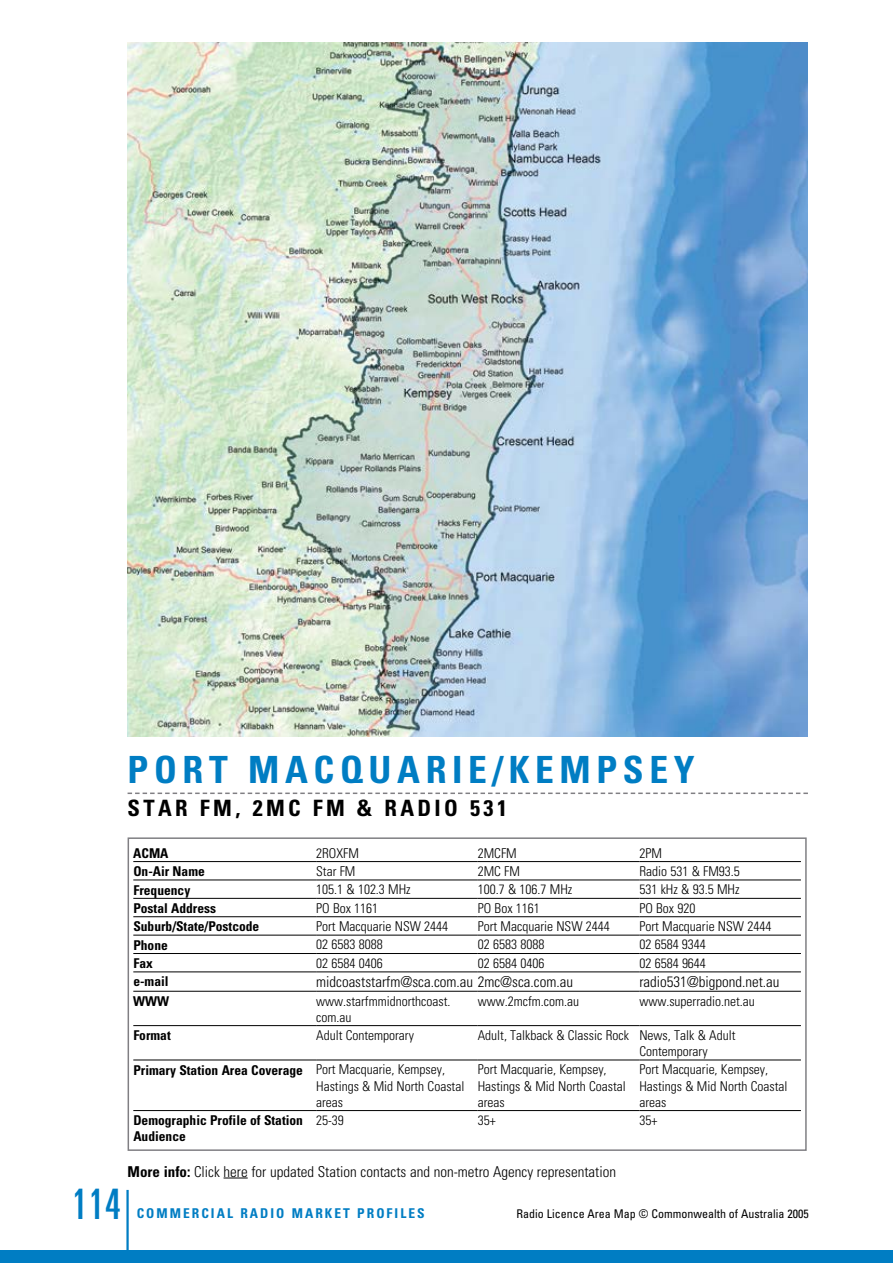
<style>
.page{position:relative;width:893px;height:1263px;background:#fff}
.page>*{position:absolute;margin:0;border:0;box-sizing:border-box;transform-origin:0 0}
.t1{font:ultra-condensed 42px "Univers";color:#007dc3}
.t2{font:700 condensed 37.5px "Univers";letter-spacing:.15em;color:#007dc3}
.t3{font:700 condensed 22.5px "Univers";color:#000}
.t4{font:300 condensed 15px "Univers";color:#000}
.t5{font:300 condensed 13.5px/16.2px "Univers";color:#000}
.t6{font:700 condensed 13.5px/16.2px "Univers";color:#000}
.t7{font:700 condensed 13.5px "Univers";letter-spacing:.15em;color:#007dc3}
.t8{font:condensed 12px "Univers";color:#000}
.s1{font-weight:700}
</style>
<div class="page">
<hr style="left:126px;top:1190px;width:3px;height:73px;background:#007dc3">
<div style="left:0;top:1250px;width:893px;height:13px;background:#007dc3"></div>
<svg style="left:224px;top:1177px;width:24px;height:1px"></svg>
<img style="left:128px;top:43px;width:680px;height:694px">
<hr style="left:133px;top:861px;width:183px;height:1px;background:#000">
<hr style="left:316px;top:861px;width:162px;height:1px;background:#000">
<hr style="left:478px;top:861px;width:161px;height:1px;background:#000">
<hr style="left:639px;top:861px;width:162px;height:1px;background:#000">
<hr style="left:133px;top:879px;width:183px;height:1px;background:#000">
<hr style="left:316px;top:879px;width:162px;height:1px;background:#000">
<hr style="left:478px;top:879px;width:161px;height:1px;background:#000">
<hr style="left:639px;top:879px;width:162px;height:1px;background:#000">
<hr style="left:133px;top:898px;width:183px;height:1px;background:#000">
<hr style="left:316px;top:898px;width:162px;height:1px;background:#000">
<hr style="left:478px;top:898px;width:161px;height:1px;background:#000">
<hr style="left:639px;top:898px;width:162px;height:1px;background:#000">
<hr style="left:133px;top:916px;width:183px;height:1px;background:#000">
<hr style="left:316px;top:916px;width:162px;height:1px;background:#000">
<hr style="left:478px;top:916px;width:161px;height:1px;background:#000">
<hr style="left:639px;top:916px;width:162px;height:1px;background:#000">
<hr style="left:133px;top:935px;width:183px;height:1px;background:#000">
<hr style="left:316px;top:935px;width:162px;height:1px;background:#000">
<hr style="left:478px;top:935px;width:161px;height:1px;background:#000">
<hr style="left:639px;top:935px;width:162px;height:1px;background:#000">
<hr style="left:133px;top:953px;width:183px;height:1px;background:#000">
<hr style="left:316px;top:953px;width:162px;height:1px;background:#000">
<hr style="left:478px;top:953px;width:161px;height:1px;background:#000">
<hr style="left:639px;top:953px;width:162px;height:1px;background:#000">
<hr style="left:133px;top:971px;width:183px;height:1px;background:#000">
<hr style="left:316px;top:971px;width:162px;height:1px;background:#000">
<hr style="left:478px;top:971px;width:161px;height:1px;background:#000">
<hr style="left:639px;top:971px;width:162px;height:1px;background:#000">
<hr style="left:133px;top:991px;width:183px;height:1px;background:#000">
<hr style="left:316px;top:991px;width:162px;height:1px;background:#000">
<hr style="left:478px;top:991px;width:161px;height:1px;background:#000">
<hr style="left:639px;top:991px;width:162px;height:1px;background:#000">
<hr style="left:133px;top:1025px;width:183px;height:1px;background:#000">
<hr style="left:316px;top:1025px;width:162px;height:1px;background:#000">
<hr style="left:478px;top:1025px;width:161px;height:1px;background:#000">
<hr style="left:639px;top:1025px;width:162px;height:1px;background:#000">
<hr style="left:133px;top:1059px;width:183px;height:1px;background:#000">
<hr style="left:316px;top:1059px;width:162px;height:1px;background:#000">
<hr style="left:478px;top:1059px;width:161px;height:1px;background:#000">
<hr style="left:639px;top:1059px;width:162px;height:1px;background:#000">
<hr style="left:133px;top:1110px;width:183px;height:1px;background:#000">
<hr style="left:316px;top:1110px;width:162px;height:1px;background:#000">
<hr style="left:478px;top:1110px;width:161px;height:1px;background:#000">
<hr style="left:639px;top:1110px;width:162px;height:1px;background:#000">
<div style="left:128px;top:837px;width:679px;height:314px;border:2px solid #807f83"></div>
<svg style="left:128px;top:792px;width:680px;height:2px"></svg>
<h2 class="t2" style="left:128px;top:747px;width:564px">Port M acquarie/Kempsey</h2>
<h3 class="t3" style="left:128px;top:794px;width:16px">STAR</h3>
<h3 class="t3" style="left:200px;top:794px;width:129px">FM , 2MC FM</h3>
<h3 class="t3" style="left:357px;top:794px;width:43px">&amp; RADIO</h3>
<h3 class="t3" style="left:470px;top:794px;width:38px">531</h3>
<p class="t6" style="left:133px;top:845px;width:27px">ACMA</p>
<p class="t5" style="left:316px;top:844px;width:44px">2ROXFM</p>
<p class="t5" style="left:478px;top:844px;width:41px">2MCFM</p>
<p class="t5" style="left:639px;top:844px;width:24px">2PM</p>
<p class="t6" style="left:133px;top:863px;width:73px">On-Air Name</p>
<p class="t5" style="left:316px;top:863px;width:41px">Star FM</p>
<p class="t5" style="left:478px;top:863px;width:44px">2MC FM</p>
<p class="t5" style="left:639px;top:863px;width:102px">Radio 531 &amp; FM93.5</p>
<p class="t6" style="left:133px;top:881px;width:58px">Frequency</p>
<p class="t5" style="left:316px;top:881px;width:96px">105.1 &amp; 102.3 MHz</p>
<p class="t5" style="left:478px;top:881px;width:96px">100.7 &amp; 106.7 MHz</p>
<p class="t5" style="left:639px;top:881px;width:102px">531 kHz &amp; 93.5 MHz</p>
<p class="t6" style="left:133px;top:900px;width:84px">Postal Address</p>
<p class="t5" style="left:316px;top:900px;width:64px">PO Box 1161</p>
<p class="t5" style="left:478px;top:900px;width:64px">PO Box 1161</p>
<p class="t5" style="left:639px;top:900px;width:58px">PO Box 920</p>
<p class="t6" style="left:133px;top:918px;width:128px">Suburb/State/Postcode</p>
<p class="t5" style="left:316px;top:918px;width:134px">Port Macquarie NSW 2444</p>
<p class="t5" style="left:478px;top:918px;width:134px">Port Macquarie NSW 2444</p>
<p class="t5" style="left:639px;top:918px;width:134px">Port Macquarie NSW 2444</p>
<p class="t6" style="left:133px;top:937px;width:36px">Phone</p>
<p class="t5" style="left:316px;top:936px;width:68px">02 6583 8088</p>
<p class="t5" style="left:478px;top:936px;width:68px">02 6583 8088</p>
<p class="t5" style="left:639px;top:936px;width:68px">02 6584 9344</p>
<p class="t6" style="left:133px;top:955px;width:21px">Fax</p>
<p class="t5" style="left:316px;top:955px;width:68px">02 6584 0406</p>
<p class="t5" style="left:478px;top:955px;width:68px">02 6584 0406</p>
<p class="t5" style="left:639px;top:955px;width:68px">02 6584 9644</p>
<p class="t6" style="left:133px;top:973px;width:37px">e-mail</p>
<p class="t4" style="left:316px;top:973px;width:258px">midcoaststarfm@sca.com.au 2mc@sca.com.au</p>
<p class="t4" style="left:639px;top:973px;width:142px">radio531@bigpond.net.au</p>
<p class="t6" style="left:133px;top:993px;width:38px">WWW</p>
<p class="t5" style="left:316px;top:992px;width:136px">www.starfmmidnorthcoast. com.au</p>
<p class="t5" style="left:478px;top:992px;width:103px">www.2mcfm.com.au</p>
<p class="t5" style="left:639px;top:992px;width:117px">www.superradio.net.au</p>
<p class="t6" style="left:133px;top:1027px;width:39px">Format</p>
<p class="t5" style="left:316px;top:1027px;width:99px">Adult Contemporary</p>
<p class="t5" style="left:639px;top:1027px;width:98px;text-indent:-162px">Adult, Talkback &amp; Classic Rock News, Talk &amp; Adult<br>Contemporary</p>
<p class="t5" style="left:316px;top:1061px;width:150px;text-indent:-183px"><span class="s1">Primary Station Area Coverage</span> Port Macquarie, Kempsey,<br>Hastings &amp; Mid North Coastal areas</p>
<p class="t5" style="left:478px;top:1061px;width:150px">Port Macquarie, Kempsey,<br>Hastings &amp; Mid North Coastal areas</p>
<p class="t5" style="left:639px;top:1061px;width:150px">Port Macquarie, Kempsey,<br>Hastings &amp; Mid North Coastal areas</p>
<p class="t6" style="left:133px;top:1112px;width:171px">Demographic Profile of Station<br>Audience</p>
<p class="t5" style="left:316px;top:1112px;width:29px">25-39</p>
<p class="t5" style="left:478px;top:1112px;width:19px">35+</p>
<p class="t5" style="left:639px;top:1112px;width:19px">35+</p>
<h1 class="t1" style="left:72px;top:1180px;width:50px">114</h1>
<p class="t4" style="left:128px;top:1162px;width:490px"><span class="s1">More info:</span> Click here for updated Station contacts and non-metro Agency representation</p>
<p class="t7" style="left:137px;top:1204px;width:289px">Commercial Radio M arket Profiles</p>
<p class="t8" style="left:516px;top:1206px;width:294px">Radio Licence Area Map © Commonwealth of Australia 2005</p>
</div>
